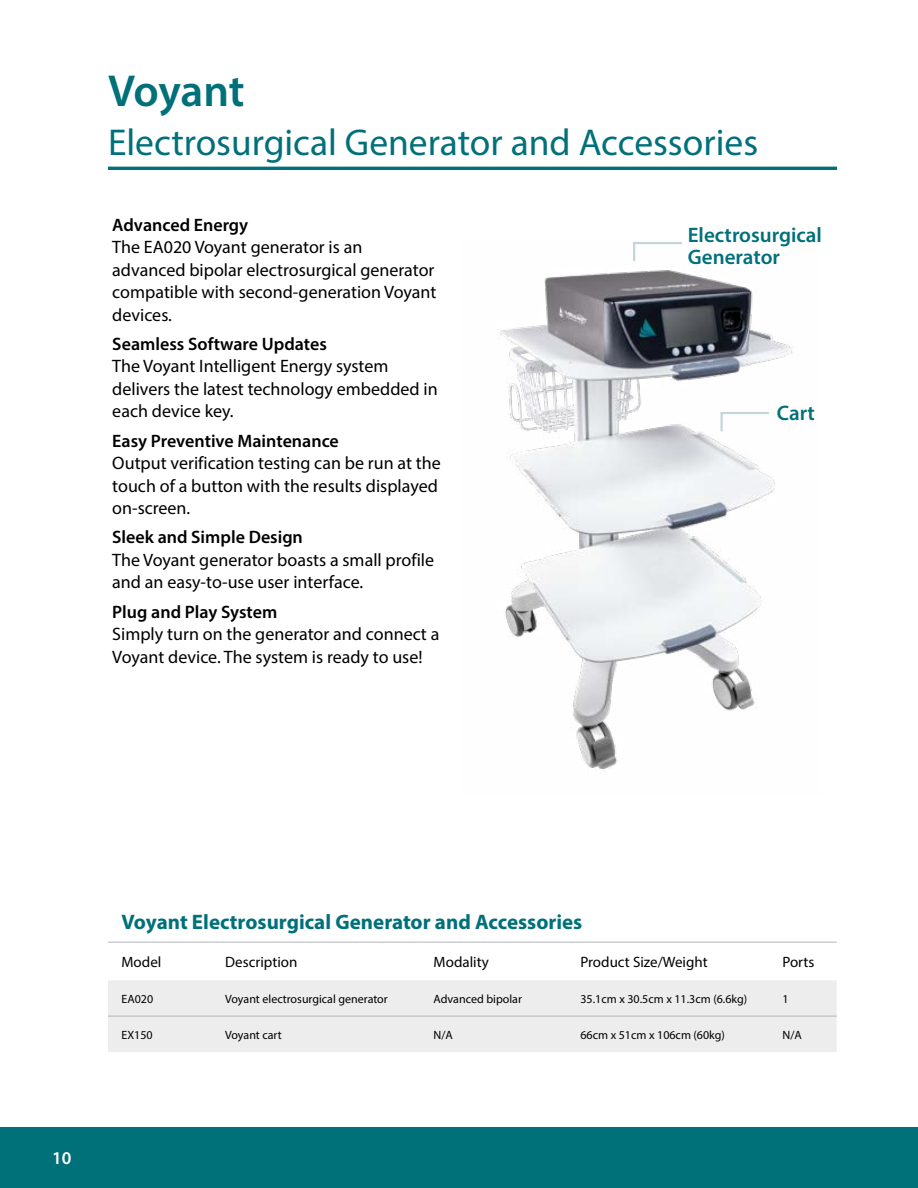
<style>
.page{position:relative;width:918px;height:1188px;background:#fff}
.page>*{position:absolute;margin:0;border:0;box-sizing:border-box;transform-origin:0 0}
.t1{font:600 45px "Myriad Pro";letter-spacing:-.005em;color:#007079}
.t2{font:37.5px "Myriad Pro";color:#007079}
.t3{font:700 21px "Myriad Pro";color:#007079}
.t4{font:600 21px/22.5px "Myriad Pro";color:#007079}
.t5{font:18px/22.5px "Myriad Pro";color:#000}
.t6{font:600 18px "Myriad Pro";color:#000}
.t7{font:600 18px "Myriad Pro";color:#fff}
.t8{font:15px "Myriad Pro";color:#000}
.t9{font:12px "Myriad Pro";color:#000}
</style>
<div class="page">
<div style="left:0;top:1127px;width:918px;height:61px;background:#007079"></div>
<hr style="left:108px;top:167px;width:729px;height:3px;background:#007079">
<svg style="left:108px;top:941px;width:729px;height:1px"></svg>
<div style="left:108px;top:980px;width:729px;height:72px;background:#ededee"></div>
<hr style="left:108px;top:942px;width:104px;height:1px;background:#b1b4b6">
<hr style="left:108px;top:1016px;width:104px;height:1px;background:#b1b4b6">
<hr style="left:212px;top:1016px;width:208px;height:1px;background:#b1b4b6">
<hr style="left:420px;top:1016px;width:147px;height:1px;background:#b1b4b6">
<hr style="left:567px;top:1016px;width:202px;height:1px;background:#b1b4b6">
<hr style="left:769px;top:1016px;width:68px;height:1px;background:#b1b4b6">
<hr style="left:212px;top:942px;width:208px;height:1px;background:#b1b4b6">
<hr style="left:420px;top:942px;width:147px;height:1px;background:#b1b4b6">
<hr style="left:567px;top:942px;width:202px;height:1px;background:#b1b4b6">
<hr style="left:769px;top:942px;width:68px;height:1px;background:#b1b4b6">
<img style="left:497px;top:270px;width:297px;height:502px">
<svg style="left:633px;top:242px;width:49px;height:19px"></svg>
<svg style="left:719px;top:411px;width:52px;height:23px"></svg>
<h1 class="t1" style="left:108px;top:62px;width:138px">Voyant</h1>
<h2 class="t2" style="left:108px;top:119px;width:652px">Electrosurgical Generator and Accessories</h2>
<p class="t6" style="left:112px;top:213px;width:137px">Advanced Energy</p>
<p class="t5" style="left:112px;top:236px;width:326px">The EA020 Voyant generator is an advanced bipolar electrosurgical generator compatible with second-generation Voyant devices.</p>
<p class="t6" style="left:112px;top:332px;width:216px">Seamless Software Updates</p>
<p class="t5" style="left:112px;top:355px;width:327px">The Voyant Intelligent Energy system delivers the latest technology embedded in each device key.</p>
<p class="t6" style="left:112px;top:429px;width:228px">Easy Preventive Maintenance</p>
<p class="t5" style="left:112px;top:452px;width:330px">Output verification testing can be run at the touch of a button with the results displayed on-screen.</p>
<p class="t6" style="left:112px;top:526px;width:192px">Sleek and Simple Design</p>
<p class="t5" style="left:112px;top:548px;width:323px">The Voyant generator boasts a small profile and an easy-to-use user interface.</p>
<p class="t6" style="left:112px;top:600px;width:167px">Plug and Play System</p>
<p class="t5" style="left:112px;top:622px;width:329px">Simply turn on the generator and connect a<br>Voyant device. The system is ready to use!</p>
<p class="t4" style="left:688px;top:223px;width:136px">Electrosurgical<br>Generator</p>
<p class="t4" style="left:777px;top:401px;width:40px">Cart</p>
<p class="t7" style="left:52px;top:1147px;width:21px">10</p>
<p class="t3" style="left:122px;top:908px;width:462px">Voyant Electrosurgical Generator and Accessories</p>
<p class="t8" style="left:122px;top:953px;width:41px">Model</p>
<p class="t8" style="left:225px;top:953px;width:74px">Description</p>
<p class="t8" style="left:434px;top:953px;width:57px">Modality</p>
<p class="t8" style="left:580px;top:953px;width:129px">Product Size/Weight</p>
<p class="t8" style="left:782px;top:953px;width:34px">Ports</p>
<p class="t9" style="left:122px;top:991px;width:33px">EA020</p>
<p class="t9" style="left:225px;top:991px;width:164px">Voyant electrosurgical generator</p>
<p class="t9" style="left:434px;top:991px;width:90px">Advanced bipolar</p>
<p class="t9" style="left:580px;top:991px;width:168px">35.1cm x 30.5cm x 11.3cm (6.6kg)</p>
<p class="t9" style="left:782px;top:991px;width:8px">1</p>
<p class="t9" style="left:122px;top:1027px;width:33px">EX150</p>
<p class="t9" style="left:225px;top:1027px;width:58px">Voyant cart</p>
<p class="t9" style="left:434px;top:1027px;width:21px">N/A</p>
<p class="t9" style="left:580px;top:1027px;width:146px">66cm x 51cm x 106cm (60kg)</p>
<p class="t9" style="left:782px;top:1027px;width:21px">N/A</p>
</div>
